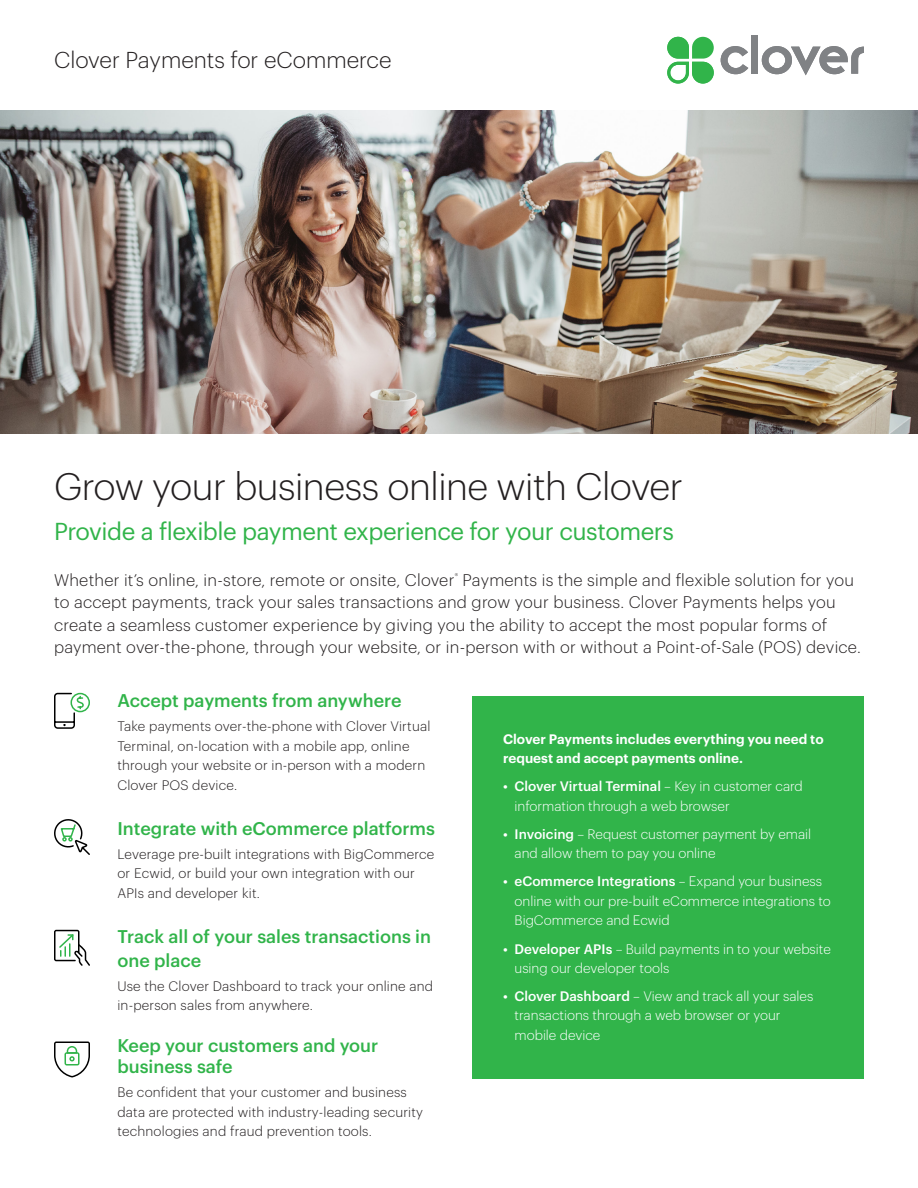
<style>
.page{position:relative;width:918px;height:1188px;background:#fff}
.page>*{position:absolute;margin:0;border:0;box-sizing:border-box;transform-origin:0 0}
.t1{font:300 37.5px "Graphik";letter-spacing:-.015em;color:#231f20}
.t2{font:24px "Graphik";letter-spacing:-.02em;color:#31b44a}
.t3{font:300 22.5px "Graphik";color:#231f20}
.t4{font:500 18px/24px "Graphik";color:#31b44a}
.t5{font:300 16.5px/22.5px "Graphik";letter-spacing:.015em;color:#231f20}
.t6{font:300 13.5px/19.5px "Graphik";letter-spacing:.015em;color:#231f20}
.t7{font:300 13.5px/19.5px "Graphik";color:#fff}
.t8{font:600 13.5px/19.5px "Graphik";color:#fff}
.t9{font:300 6.75px "Graphik";color:#231f20}
.s1{font-weight:500}
</style>
<div class="page">
<div style="left:473px;top:696px;width:391px;height:382px;background:#31b44a"></div>
<img style="left:0;top:110px;width:918px;height:324px">
<svg style="left:721px;top:46px;width:27px;height:28px"></svg>
<div style="left:751px;top:35px;width:7px;height:39px;background:#808285"></div>
<svg style="left:762px;top:46px;width:102px;height:29px"></svg>
<svg style="left:667px;top:37px;width:47px;height:47px"></svg>
<svg style="left:54px;top:692px;width:36px;height:37px"></svg>
<svg style="left:54px;top:819px;width:36px;height:36px"></svg>
<svg style="left:54px;top:930px;width:36px;height:36px"></svg>
<svg style="left:54px;top:1042px;width:36px;height:36px"></svg>
<h3 class="t3" style="left:54px;top:44px;width:339px">Clover Payments for eCommerce</h3>
<h1 class="t1" style="left:54px;top:459px;width:630px">Grow your business online with Clover</h1>
<h2 class="t2" style="left:54px;top:513px;width:621px">Provide a flexible payment experience for your customers</h2>
<p class="t5" style="left:54px;top:567px;width:402px">Whether it’s online, in-store, remote or onsite, Clover</p>
<p class="t9" style="left:455px;top:571px;width:5px">®</p>
<p class="t5" style="left:54px;top:567px;width:808px;text-indent:409px">Payments is the simple and flexible solution for you to accept payments, track your sales transactions and grow your business. Clover Payments helps you create a seamless customer experience by giving you the ability to accept the most popular forms of payment over-the-phone, through your website, or in-person with or without a Point-of-Sale (POS) device.</p>
<h3 class="t4" style="left:117px;top:687px;width:286px">Accept payments from anywhere</h3>
<p class="t6" style="left:117px;top:715px;width:314px">Take payments over-the-phone with Clover Virtual Terminal, on-location with a mobile app, online through your website or in-person with a modern Clover POS device.</p>
<h3 class="t4" style="left:117px;top:815px;width:319px">Integrate with eCommerce platforms</h3>
<p class="t6" style="left:117px;top:843px;width:318px">Leverage pre-built integrations with BigCommerce or Ecwid, or build your own integration with our<br>APIs and developer kit.</p>
<h3 class="t4" style="left:117px;top:923px;width:315px">Track all of your sales transactions in one place</h3>
<p class="t6" style="left:117px;top:975px;width:317px">Use the Clover Dashboard to track your online and in-person sales from anywhere.</p>
<h3 class="t4" style="left:117px;top:1034px;width:262px;line-height:21px">Keep your customers and your business safe</h3>
<p class="t6" style="left:117px;top:1081px;width:307px">Be confident that your customer and business data are protected with industry-leading security technologies and fraud prevention tools.</p>
<p class="t8" style="left:503px;top:728px;width:322px">Clover Payments includes everything you need to request and accept payments online.</p>
<p class="t7" style="left:515px;top:776px;width:290px;text-indent:-11px"><span class="s1">• Clover Virtual Terminal</span> – Key in customer card information through a web browser</p>
<p class="t7" style="left:515px;top:823px;width:298px;text-indent:-11px"><span class="s1">• Invoicing</span> – Request customer payment by email and allow them to pay you online</p>
<p class="t7" style="left:515px;top:871px;width:318px;text-indent:-11px"><span class="s1">• eCommerce Integrations</span> – Expand your business online with our pre-built eCommerce integrations to<br>BigCommerce and Ecwid</p>
<p class="t7" style="left:515px;top:938px;width:318px;text-indent:-11px"><span class="s1">• Developer APIs</span> – Build payments in to your website using our developer tools</p>
<p class="t7" style="left:515px;top:985px;width:300px;text-indent:-11px"><span class="s1">• Clover Dashboard</span> – View and track all your sales transactions through a web browser or your mobile device</p>
</div>
